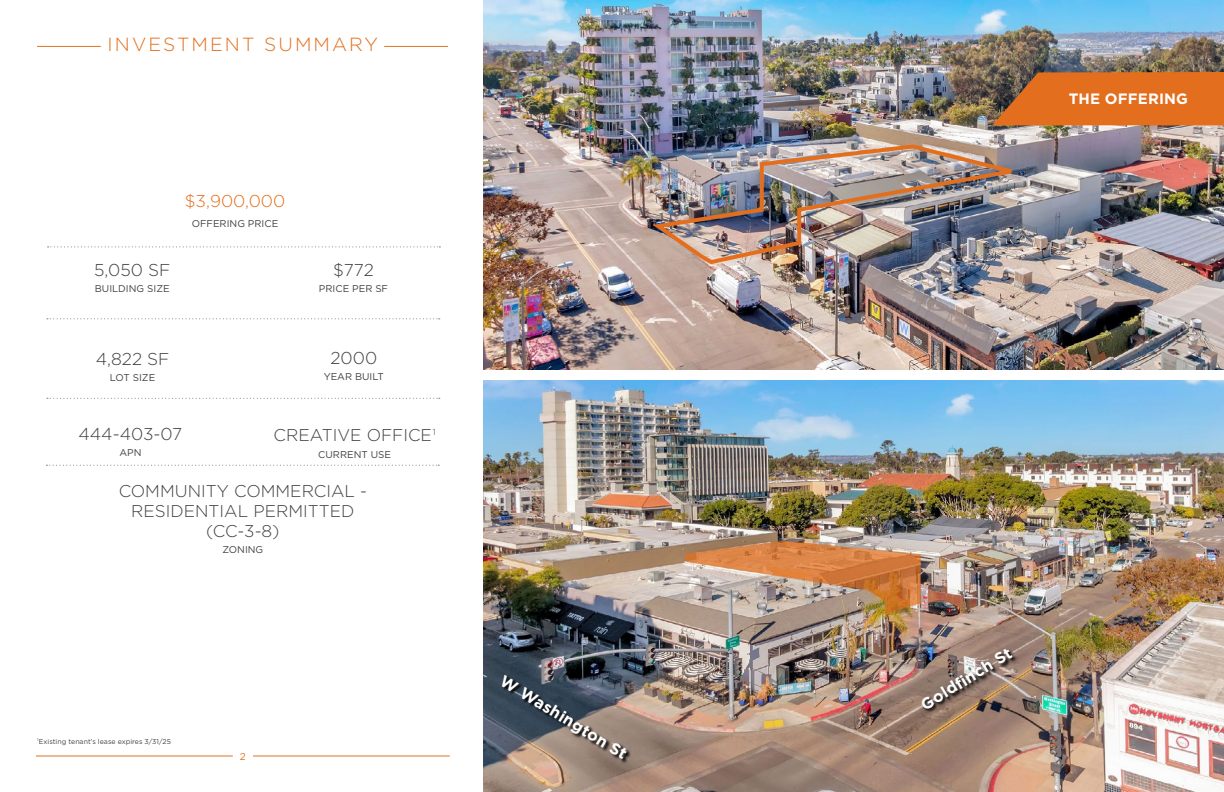
<style>
.page{position:relative;width:1224px;height:792px;background:#fff}
.page>*{position:absolute;margin:0;border:0;box-sizing:border-box;transform-origin:0 0}
.t1{font:300 19px "Gotham";letter-spacing:.11em;color:#e36f1e}
.t2{font:300 17.2px "Gotham";color:#404040}
.t3{font:300 17.2px "Gotham";color:#e36f1e}
.t4{font:300 17px/20px "Gotham";color:#404040;text-align:center}
.t5{font:700 16px "Gotham";color:#fff}
.t6{font:700 15px "Gotham";letter-spacing:.01em;color:#fff}
.t7{font:10px "Gotham";color:#e36f1e}
.t8{font:9.8px "Gotham";color:#404040}
.t9{font:7px "Gotham";color:#414042}
</style>
<div class="page">
<img style="left:484px;top:0;width:740px;height:369px">
<img style="left:484px;top:381px;width:740px;height:411px">
<hr style="left:36px;top:756px;width:197px;height:1px;background:#e36f1e">
<hr style="left:37px;top:46px;width:64px;height:1px;background:#e36f1e">
<hr style="left:384px;top:46px;width:64px;height:1px;background:#e36f1e">
<hr style="left:253px;top:756px;width:197px;height:1px;background:#e36f1e">
<svg style="left:992px;top:72px;width:232px;height:53px;background:#d36b22"></svg>
<svg style="left:48px;top:246px;width:392px;height:1px"></svg>
<svg style="left:47px;top:318px;width:393px;height:1px"></svg>
<svg style="left:47px;top:398px;width:393px;height:1px"></svg>
<svg style="left:46px;top:465px;width:393px;height:1px"></svg>
<img style="left:921px;top:648px;width:96px;height:65px">
<svg style="left:502px;top:674px;width:129px;height:90px;background:#646365"></svg>
<img style="left:648px;top:142px;width:382px;height:124px">
<h1 class="t1" style="left:108px;top:32px;width:272px">INVESTMENT SUMMARY</h1>
<h2 class="t2" style="left:94px;top:259px;width:78px">5,050 SF</h2>
<p class="t8" style="left:95px;top:283px;width:76px">BUILDING SIZE</p>
<h2 class="t3" style="left:185px;top:190px;width:102px">$3,900,000</h2>
<p class="t8" style="left:192px;top:217px;width:88px">OFFERING PRICE</p>
<h2 class="t2" style="left:96px;top:348px;width:75px">4,822 SF</h2>
<p class="t8" style="left:110px;top:371px;width:47px">LOT SIZE</p>
<h2 class="t2" style="left:333px;top:259px;width:42px">$772</h2>
<p class="t8" style="left:319px;top:283px;width:71px">PRICE PER SF</p>
<h2 class="t2" style="left:330px;top:347px;width:48px">2000</h2>
<p class="t8" style="left:324px;top:370px;width:62px">YEAR BUILT</p>
<h2 class="t2" style="left:78px;top:423px;width:105px">444-403-07</h2>
<p class="t8" style="left:119px;top:447px;width:24px">APN</p>
<h3 class="t4" style="left:274px;top:425px;width:163px">CREATIVE OFFICE<sup>1</sup></h3>
<p class="t8" style="left:318px;top:448px;width:74px">CURRENT USE</p>
<h3 class="t4" style="left:119px;top:480px;width:250px">COMMUNITY COMMERCIAL -<br>RESIDENTIAL PERMITTED (CC-3-8)</h3>
<p class="t8" style="left:223px;top:543px;width:42px">ZONING</p>
<p class="t9" style="left:37px;top:737px;width:136px"><sup>1</sup>Existing tenant’s lease expires 3/31/25</p>
<p class="t7" style="left:240px;top:750px;width:7px">2</p>
<h3 class="t5" style="left:508px;top:669px;width:147px;rotate:32deg">W Washington St</h3>
<h3 class="t6" style="left:1069px;top:89px;width:121px">THE OFFERING</h3>
<h3 class="t5" style="left:917px;top:697px;width:105px;rotate:-32deg">Goldfi nch St</h3>
</div>
